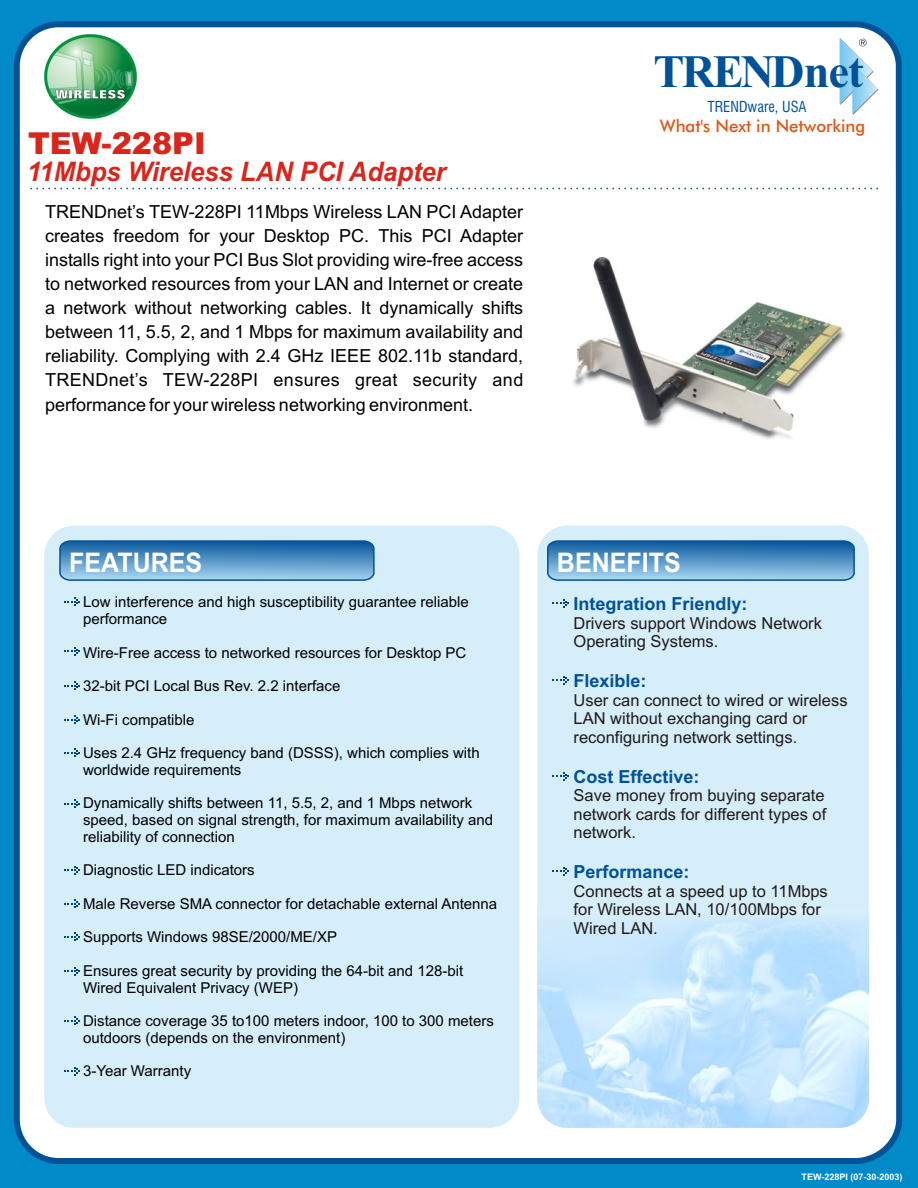
<style>
.page{position:relative;width:918px;height:1188px;background:#008ac7}
.page>*{position:absolute;margin:0;border:0;box-sizing:border-box;transform-origin:0 0}
.t1{font:700 46.35px "Times New Roman";letter-spacing:-.05em;color:#005296}
.t2{font:900 30.3px "Arial";color:#d9261c}
.t3{font:italic 700 27px "Arial";color:#d9261c;scale:.95 1}
.t4{font:700 27px "Arial";color:#fff;scale:.93 1}
.t5{font:18px/24.2px "Arial";color:#000;text-align:justify}
.t6{font:700 18px "Arial";color:#005296}
.t7{font:17.4px "Futura Md BT";color:#e05717}
.t8{font:16.5px/18.5px "Arial";color:#1f1a17}
.t9{font:15px/16.8px "Arial";color:#000}
.t10{font:700 14.7px "Swis 721 Cn BT";color:#005296}
.t11{font:700 9px "Arial";color:#fff}
</style>
<div class="page">
<div style="left:14px;top:21px;width:888px;height:1143px;background:#fff;border:6px solid #005296;border-radius:42px"></div>
<div style="left:537px;top:526px;width:332px;height:602px;background:#d6edfa;border-radius:30px"></div>
<img style="left:537px;top:919px;width:332px;height:209px">
<div style="left:44px;top:526px;width:475px;height:602px;background:#d6edfa;border-radius:30px"></div>
<svg style="left:547px;top:540px;width:308px;height:41px;background:#5392c4"></svg>
<svg style="left:59px;top:540px;width:316px;height:41px;background:#5392c4"></svg>
<svg style="left:30px;top:188px;width:848px;height:1px"></svg>
<svg style="left:64px;top:597px;width:16px;height:9px"></svg>
<svg style="left:553px;top:599px;width:16px;height:9px"></svg>
<svg style="left:553px;top:676px;width:16px;height:9px"></svg>
<svg style="left:553px;top:772px;width:16px;height:9px"></svg>
<svg style="left:553px;top:867px;width:16px;height:9px"></svg>
<img style="left:572px;top:257px;width:273px;height:183px">
<svg style="left:64px;top:647px;width:16px;height:9px"></svg>
<svg style="left:64px;top:681px;width:16px;height:9px"></svg>
<svg style="left:64px;top:715px;width:16px;height:9px"></svg>
<svg style="left:64px;top:748px;width:16px;height:9px"></svg>
<svg style="left:64px;top:799px;width:16px;height:9px"></svg>
<svg style="left:64px;top:866px;width:16px;height:9px"></svg>
<svg style="left:64px;top:899px;width:16px;height:9px"></svg>
<svg style="left:64px;top:932px;width:16px;height:9px"></svg>
<svg style="left:64px;top:967px;width:16px;height:9px"></svg>
<svg style="left:64px;top:1016px;width:16px;height:9px"></svg>
<svg style="left:64px;top:1067px;width:16px;height:9px"></svg>
<svg style="left:840px;top:38px;width:38px;height:77px"></svg>
<img style="left:44px;top:34px;width:93px;height:85px">
<h2 class="t2" style="left:28px;top:132px;width:179px">TEW-228PI</h2>
<h3 class="t3" style="left:27px;top:162px;width:442px">11Mbps Wireless LAN PCI Adapter</h3>
<p class="t5" style="left:45px;top:201px;width:480px">TRENDnet’s TEW-228PI 11Mbps Wireless LAN PCI Adapter creates freedom for your Desktop PC. This PCI Adapter installs right into your PCI Bus Slot providing wire-free access to networked resources from your LAN and Internet or create a network without networking cables. It dynamically shifts between 11, 5.5, 2, and 1 Mbps for maximum availability and reliability. Complying with 2.4 GHz IEEE 802.11b standard, TRENDnet’s TEW-228PI ensures great security and performance for your wireless networking environment.</p>
<h1 class="t1" style="left:653px;top:55px;width:212px">TRENDnet</h1>
<p class="t10" style="left:708px;top:100px;width:101px">TRENDware, USA</p>
<p class="t7" style="left:660px;top:119px;width:207px">What's Next in Networking</p>
<h3 class="t4" style="left:69px;top:552px;width:145px">FEATURES</h3>
<h3 class="t4" style="left:557px;top:552px;width:135px">BENEFITS</h3>
<p class="t9" style="left:83px;top:595px;width:387px">Low interference and high susceptibility guarantee reliable performance</p>
<p class="t9" style="left:83px;top:645px;width:385px">Wire-Free access to networked resources for Desktop PC</p>
<p class="t9" style="left:83px;top:679px;width:259px">32-bit PCI Local Bus Rev. 2.2 interface</p>
<p class="t9" style="left:83px;top:712px;width:113px">Wi-Fi compatible</p>
<p class="t9" style="left:83px;top:746px;width:398px">Uses 2.4 GHz frequency band (DSSS), which complies with worldwide requirements</p>
<p class="t9" style="left:83px;top:796px;width:411px">Dynamically shifts between 11, 5.5, 2, and 1 Mbps network speed, based on signal strength, for maximum availability and reliability of connection</p>
<p class="t9" style="left:83px;top:863px;width:173px">Diagnostic LED indicators</p>
<p class="t9" style="left:83px;top:897px;width:416px">Male Reverse SMA connector for detachable external Antenna</p>
<p class="t9" style="left:83px;top:930px;width:255px">Supports Windows 98SE/2000/ME/XP</p>
<p class="t9" style="left:83px;top:964px;width:382px">Ensures great security by providing the 64-bit and 128-bit<br>Wired Equivalent Privacy (WEP)</p>
<p class="t9" style="left:83px;top:1014px;width:412px">Distance coverage 35 to100 meters indoor, 100 to 300 meters outdoors (depends on the environment)</p>
<p class="t9" style="left:83px;top:1064px;width:110px">3-Year Warranty</p>
<p class="t6" style="left:574px;top:597px;width:175px">Integration Friendly:</p>
<p class="t8" style="left:574px;top:615px;width:250px">Drivers support Windows Network<br>Operating Systems.</p>
<p class="t6" style="left:574px;top:674px;width:75px">Flexible:</p>
<p class="t8" style="left:574px;top:692px;width:276px">User can connect to wired or wireless<br>LAN without exchanging card or reconfiguring network settings.</p>
<p class="t6" style="left:574px;top:769px;width:127px">Cost Effective:</p>
<p class="t8" style="left:574px;top:788px;width:254px;text-align:justify">Save money from buying separate network cards for different types of network.</p>
<p class="t6" style="left:574px;top:865px;width:117px">Performance:</p>
<p class="t8" style="left:574px;top:883px;width:256px">Connects at a speed up to 11Mbps for Wireless LAN, 10/100Mbps for<br>Wired LAN.</p>
<p class="t11" style="left:802px;top:1173px;width:102px">TEW-228PI (07-30-2003)</p>
</div>
